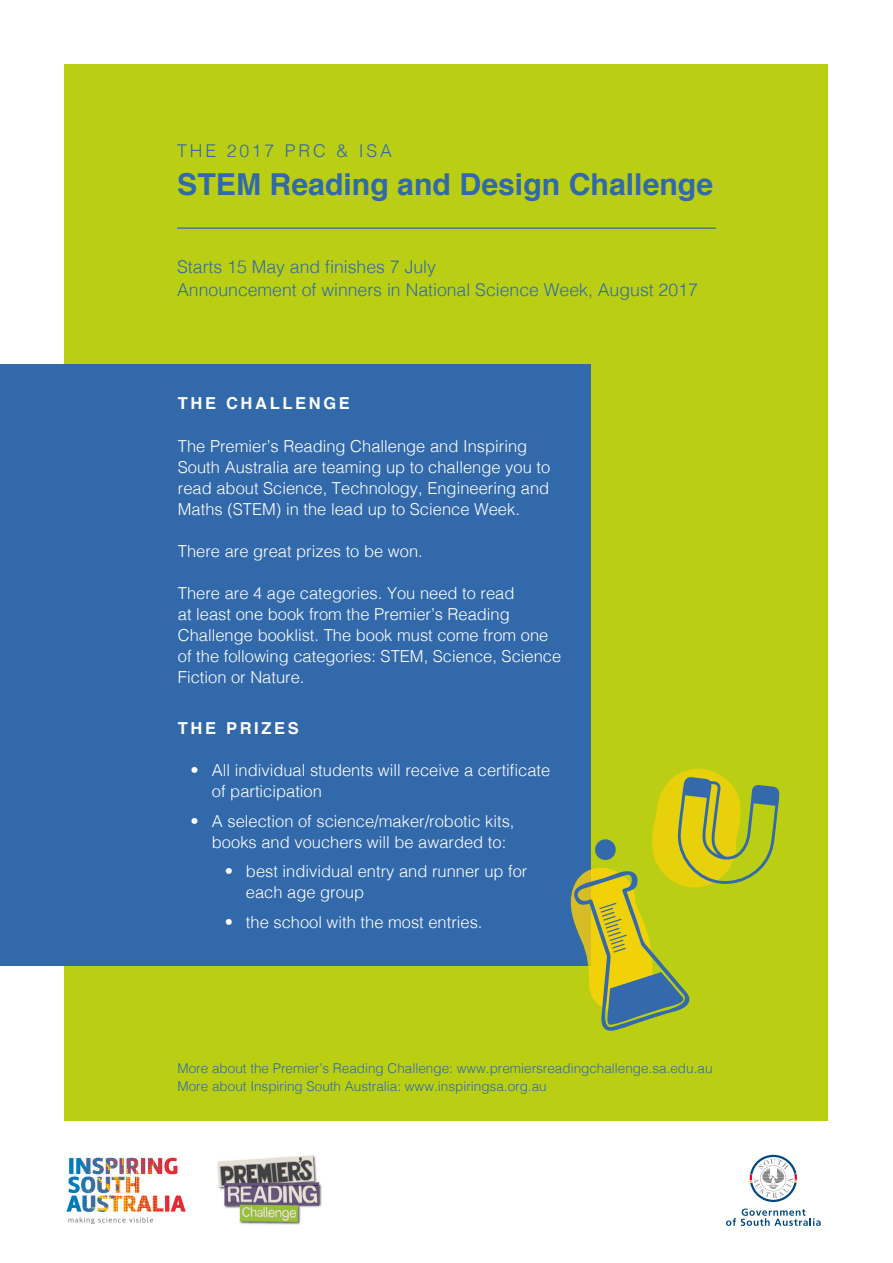
<style>
.page{position:relative;width:893px;height:1263px;background:#fff}
.page>*{position:absolute;margin:0;border:0;box-sizing:border-box;transform-origin:0 0}
.t1{font:700 30.3px "Helvetica";color:#3269ab}
.t2{font:300 17.7px "Helvetica";color:#3269ab}
.t3{font:300 17.7px "Helvetica";letter-spacing:.16em;color:#3269ab}
.BodyContent__White{font:300 16.5px/21px "Helvetica";color:#fff}
.t4{font:700 16.5px "Helvetica";letter-spacing:.16em;color:#fff}
.t5{font:300 13.5px "Helvetica";color:#3269ab}
</style>
<div class="page">
<div style="left:65px;top:65px;width:763px;height:1055px;background:#bacf14"></div>
<img style="left:66px;top:1157px;width:120px;height:66px">
<img style="left:217px;top:1155px;width:105px;height:70px">
<svg style="left:750px;top:1155px;width:47px;height:47px"></svg>
<svg style="left:726px;top:1208px;width:95px;height:18px"></svg>
<hr style="left:177px;top:227px;width:539px;height:2px;background:#3269ab">
<div style="left:1px;top:364px;width:590px;height:601px;background:#3269ab"></div>
<svg style="left:554px;top:769px;width:225px;height:262px"></svg>
<p class="t3" style="left:177px;top:135px;width:216px">THE 2017 PRC &amp; ISA</p>
<p class="t1" style="left:177px;top:160px;width:538px">STEM Reading and Design Challenge</p>
<p class="t2" style="left:177px;top:252px;width:260px">Starts 15 May and finishes 7 July</p>
<p class="t2" style="left:177px;top:274px;width:522px">Announcement of winners in National Science Week, August 2017</p>
<h2 class="t4" style="left:178px;top:390px;width:173px">THE CHALLENGE</h2>
<p class="BodyContent__White" style="left:178px;top:434px;width:374px">The Premier’s Reading Challenge and Inspiring South Australia are teaming up to challenge you to read about Science, Technology, Engineering and Maths (STEM) in the lead up to Science Week.</p>
<p class="BodyContent__White" style="left:178px;top:539px;width:246px">There are great prizes to be won.</p>
<p class="BodyContent__White" style="left:178px;top:581px;width:385px">There are 4 age categories. You need to read<br>at least one book from the Premier’s Reading Challenge booklist. The book must come from one of the following categories: STEM, Science, Science Fiction or Nature.</p>
<h2 class="t4" style="left:178px;top:715px;width:122px">THE PRIZES</h2>
<p class="BodyContent__White" style="left:212px;top:759px;width:340px;text-indent:-21px">• All individual students will receive a certificate of participation</p>
<p class="BodyContent__White" style="left:212px;top:809px;width:304px;text-indent:-21px">• A selection of science/maker/robotic kits, books and vouchers will be awarded to:</p>
<p class="BodyContent__White" style="left:246px;top:860px;width:283px;text-indent:-21px">• best individual entry and runner up for each age group</p>
<p class="BodyContent__White" style="left:225px;top:910px;width:259px">• the school with the most entries.</p>
<p class="t5" style="left:178px;top:1057px;width:536px">More about the Premier’s Reading Challenge: www.premiersreadingchallenge.sa.edu.au</p>
<p class="t5" style="left:178px;top:1075px;width:371px">More about Inspiring South Australia: www.inspiringsa.org.au</p>
</div>
